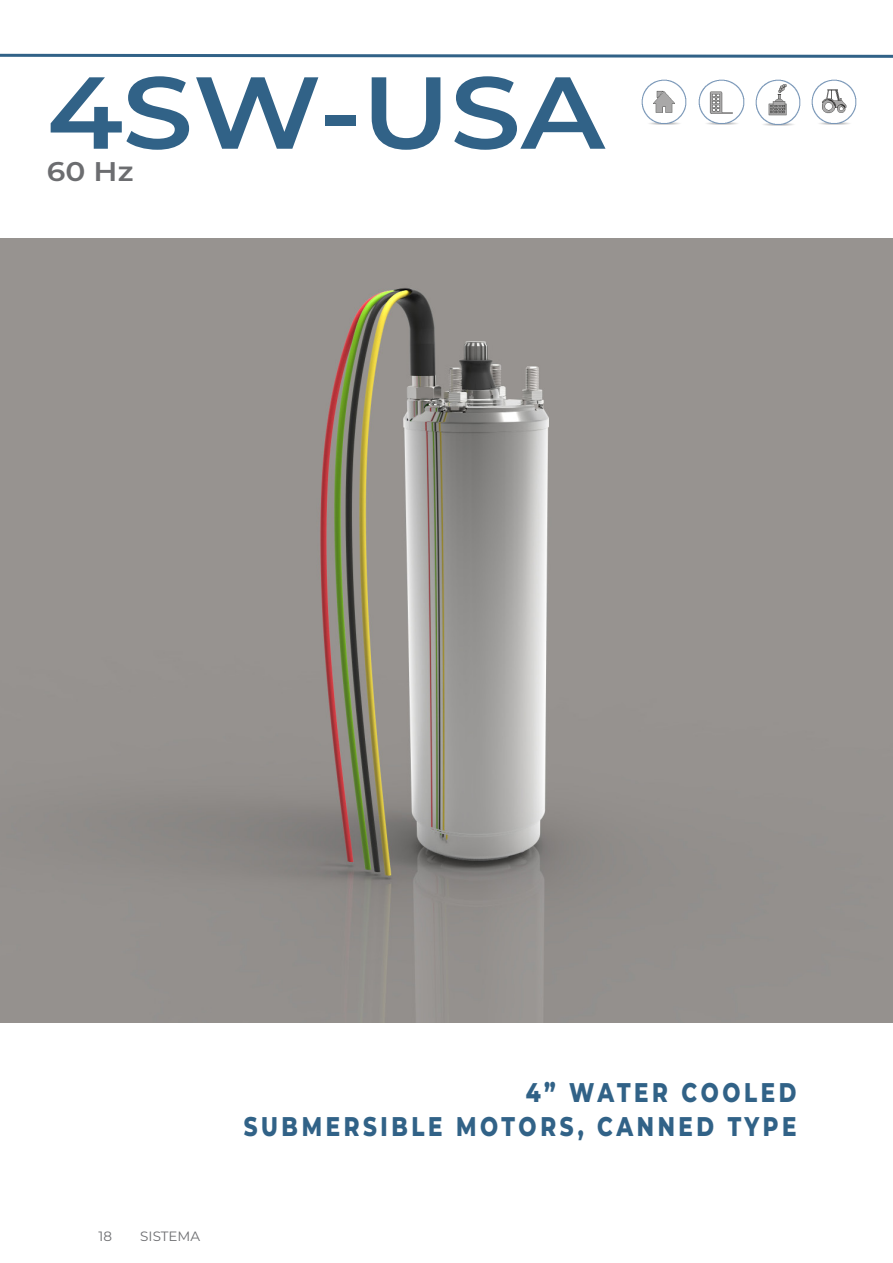
<style>
.page{position:relative;width:893px;height:1263px;background:#fff}
.page>*{position:absolute;margin:0;border:0;box-sizing:border-box;transform-origin:0 0}
.t1{font:600 102px "Montserrat";color:#316287;scale:1.1 1}
.t2{font:800 27px "Montserrat";letter-spacing:.17em;color:#316287;scale:.79 1}
.t3{font:600 27px "Montserrat";color:#6c6d70;scale:1.1 1}
.t4{font:13.5px "Montserrat";color:#6c6d70}
</style>
<div class="page">
<svg style="left:0;top:53px;width:893px;height:5px"></svg>
<img style="left:0;top:238px;width:893px;height:784px">
<img style="left:641px;top:79px;width:45px;height:46px">
<img style="left:699px;top:79px;width:45px;height:46px">
<img style="left:755px;top:80px;width:45px;height:45px">
<img style="left:811px;top:79px;width:46px;height:46px">
<p class="t1" style="left:47px;top:40px;width:509px">4SW-USA</p>
<p class="t3" style="left:47px;top:152px;width:80px">60 Hz</p>
<p class="t4" style="left:99px;top:1227px;width:15px">18</p>
<p class="t4" style="left:140px;top:1227px;width:61px">SISTEMA</p>
<p class="t2" style="left:526px;top:1072px;width:344px">4” WATER COOLED</p>
<p class="t2" style="left:244px;top:1106px;width:701px">SUBMERSIBLE MOTORS, CANNED TYPE</p>
</div>
